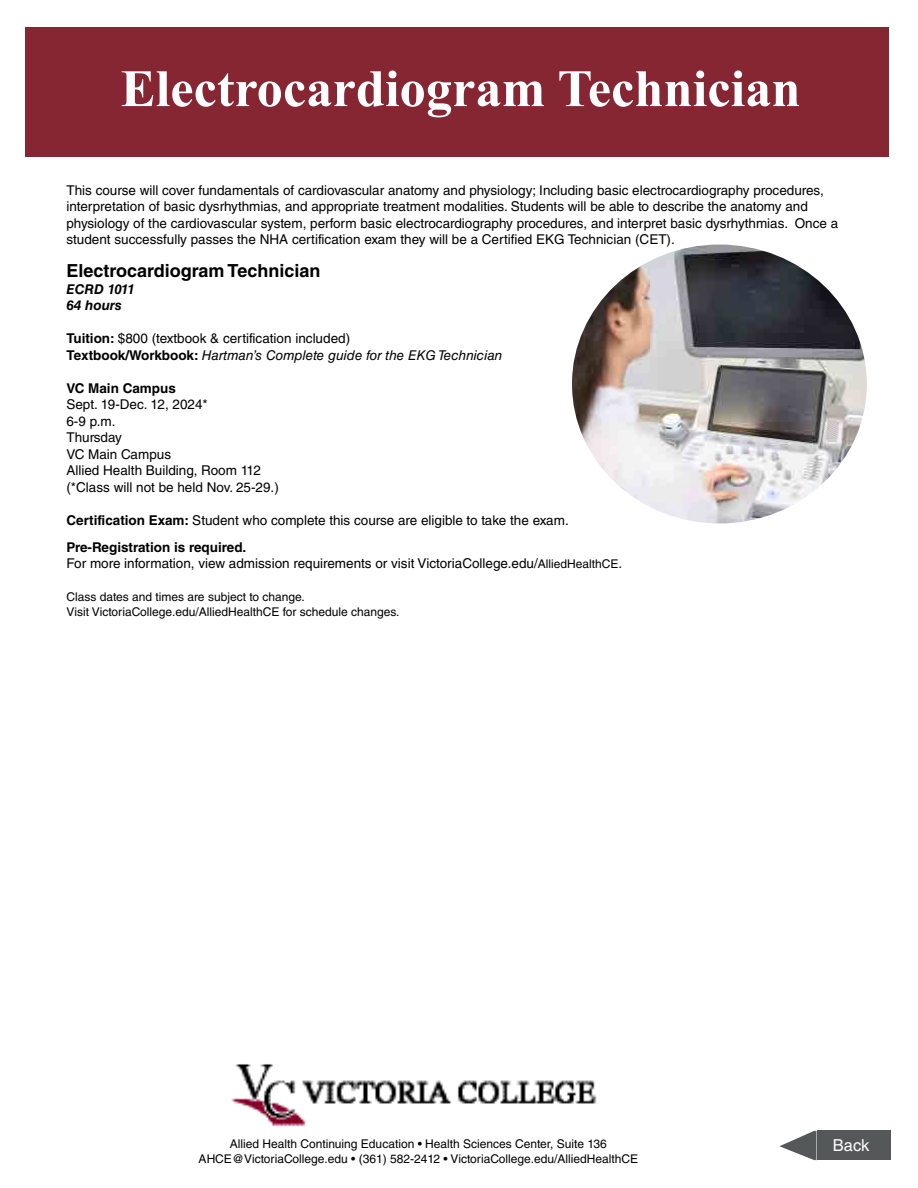
<style>
.page{position:relative;width:918px;height:1188px;background:#fff}
.page>*{position:absolute;margin:0;border:0;box-sizing:border-box;transform-origin:0 0}
.t1{font:700 52.5px "Times New Roman";color:#fff}
.t2{font:700 18px "Helvetica LT Std";color:#000}
.t3{font:16.5px "Helvetica LT Std";color:#fff}
.t4{font:13.5px/16.5px "Helvetica LT Std";color:#000}
.t5{font:italic 13.5px/16.5px "Helvetica LT Std";color:#000}
.t6{font:italic 700 13.5px/16.5px "Helvetica LT Std";color:#000}
.t7{font:700 13.5px "Helvetica LT Std";color:#000}
.t8{font:12px/15px "Helvetica LT Std";color:#000}
.s1{font-weight:700;font-style:normal}
.s2{font-style:normal}
.s3{font-weight:700}
.s4{font-size:12px}
</style>
<div class="page">
<div style="left:25px;top:27px;width:864px;height:130px;background:#862633"></div>
<img style="left:572px;top:245px;width:295px;height:278px">
<div style="left:817px;top:1131px;width:72px;height:29px;background:#545859"></div>
<div style="left:819px;top:1131px;width:72px;height:29px;background:#545859"></div>
<svg style="left:779px;top:1131px;width:38px;height:29px"></svg>
<img style="left:231px;top:1064px;width:366px;height:63px">
<h1 class="t1" style="left:121px;top:51px;width:682px">Electrocardiogram Technician</h1>
<p class="t4" style="left:66px;top:182px;width:773px">This course will cover fundamentals of cardiovascular anatomy and physiology; Including basic electrocardiography procedures, interpretation of basic dysrhythmias, and appropriate treatment modalities. Students will be able to describe the anatomy and physiology of the cardiovascular system, perform basic electrocardiography procedures, and interpret basic dysrhythmias. Once a student successfully passes the NHA certification exam they will be a Certified EKG Technician (CET).</p>
<h2 class="t2" style="left:66px;top:260px;width:255px">Electrocardiogram Technician</h2>
<p class="t6" style="left:66px;top:280px;width:70px">ECRD 1011<br>64 hours</p>
<p class="t5" style="left:66px;top:330px;width:437px"><span class="s1">Tuition:</span> <span class="s2">$800 (textbook &amp; certification included)<br></span><span class="s1">Textbook/Workbook:</span> Hartman’s Complete guide for the EKG Technician</p>
<p class="t7" style="left:66px;top:380px;width:111px">VC Main Campus</p>
<p class="t4" style="left:66px;top:396px;width:214px">Sept. 19-Dec. 12, 2024*<br>6-9 p.m.<br>Thursday<br>VC Main Campus<br>Allied Health Building, Room 112 (*Class will not be held Nov. 25-29.)</p>
<p class="t4" style="left:66px;top:506px;width:504px;line-height:27px"><span class="s3">Certification Exam:</span> Student who complete this course are eligible to take the exam.<br><span class="s3">Pre-Registration is required.</span></p>
<p class="t4" style="left:66px;top:555px;width:557px">For more information, view admission requirements or visit VictoriaCollege.edu/<span class="s4">AlliedHealthCE</span>.</p>
<p class="t8" style="left:66px;top:589px;width:335px">Class dates and times are subject to change.<br>Visit VictoriaCollege.edu/AlliedHealthCE for schedule changes.</p>
<p class="t8" style="left:199px;top:1136px;width:441px;text-align:center">Allied Health Continuing Education • Health Sciences Center, Suite 136<br>AHCE@VictoriaCollege.edu • (361) 582-2412 • VictoriaCollege.edu/AlliedHealthCE</p>
<p class="t3" style="left:833px;top:1135px;width:38px">Back</p>
</div>
